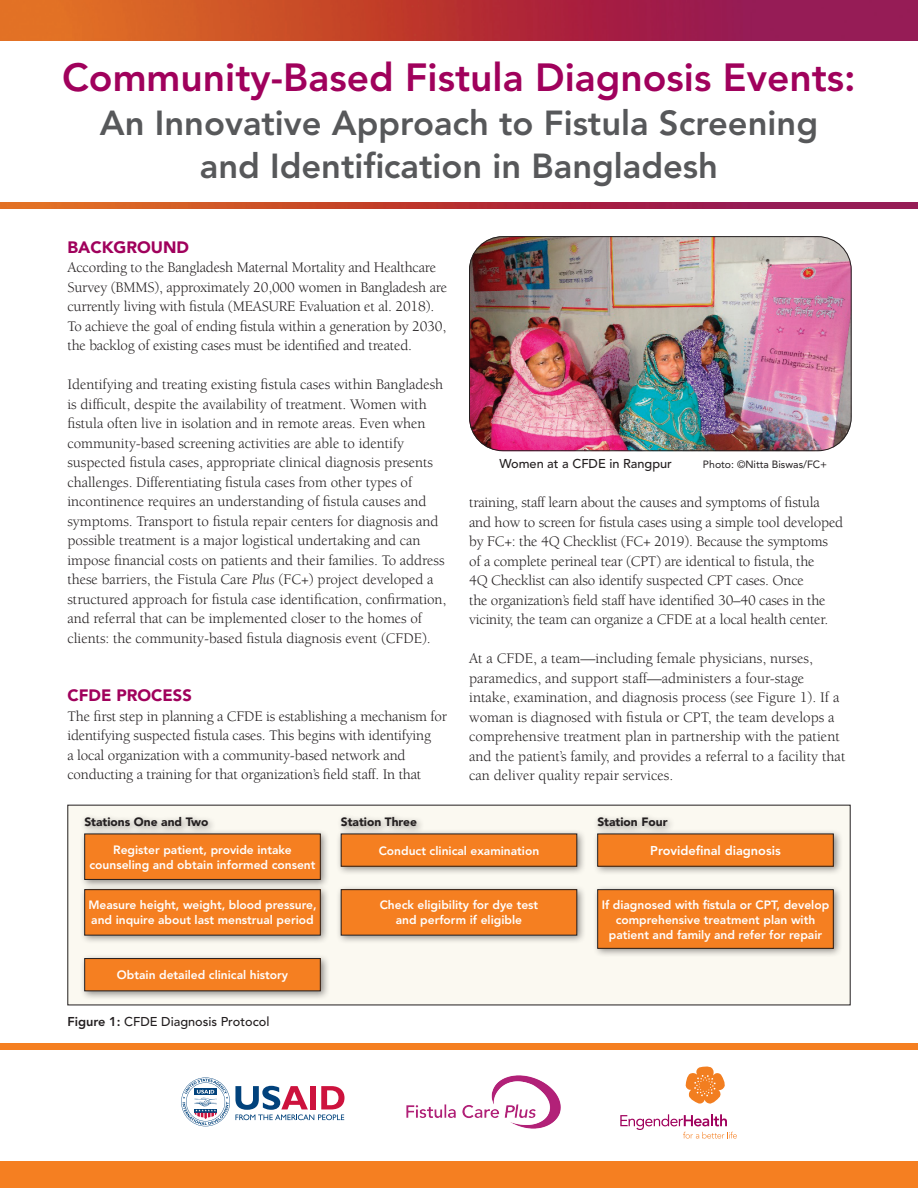
<style>
.page{position:relative;width:918px;height:1188px;background:#fff}
.page>*{position:absolute;margin:0;border:0;box-sizing:border-box;transform-origin:0 0}
.t1{font:800 39px "Avenir LT Std";color:#a0015c}
.t2{font:800 34.5px/43.5px "Avenir LT Std";color:#57585a;text-align:center}
.t3{font:900 16.5px "Avenir";color:#a0015c}
.t4{font:15px/19.5px "Berkeley Std";letter-spacing:-.005em;color:#231f20}
.t5{font:500 12.75px "Avenir LT Std";color:#231f20}
.t6{font:800 12.75px "Avenir LT Std";color:#fff}
.t7{font:800 12px/15px "Avenir LT Std";color:#fff;text-align:center}
.t8{font:900 12px "Avenir LT Std";color:#231f20}
.t9{font:10.5px "Avenir LT Std";color:#231f20}
.s1{font-style:italic}
.s2{font-weight:800}
</style>
<div class="page">
<img style="left:0;top:0;width:918px;height:40px">
<img style="left:0;top:202px;width:918px;height:7px">
<div style="left:0;top:1161px;width:918px;height:27px;background:#f57f21"></div>
<div style="left:0;top:1043px;width:918px;height:7px;background:#f57f21"></div>
<svg style="left:181px;top:1077px;width:164px;height:49px"></svg>
<img style="left:406px;top:1075px;width:155px;height:54px">
<svg style="left:686px;top:1066px;width:39px;height:38px"></svg>
<svg style="left:620px;top:1114px;width:117px;height:25px"></svg>
<img style="left:469px;top:236px;width:381px;height:215px">
<div style="left:469px;top:236px;width:383px;height:215px;border:1px solid #231f20;border-radius:33px"></div>
<div style="left:68px;top:805px;width:782px;height:200px;background:#fbf9f1"></div>
<div style="left:80px;top:813px;width:137px;height:22px;background:#231f20;opacity:.5"></div>
<div style="left:80px;top:953px;width:250px;height:47px;background:#231f20;opacity:.5"></div>
<div style="left:85px;top:959px;width:235px;height:32px;background:#f57f21"></div>
<div style="left:84px;top:958px;width:237px;height:33px;border:1px solid #231f20"></div>
<div style="left:80px;top:829px;width:250px;height:60px;background:#231f20;opacity:.5"></div>
<div style="left:85px;top:834px;width:235px;height:45px;background:#f57f21"></div>
<div style="left:84px;top:834px;width:237px;height:46px;border:1px solid #231f20"></div>
<div style="left:80px;top:885px;width:250px;height:59px;background:#231f20;opacity:.5"></div>
<div style="left:85px;top:890px;width:235px;height:45px;background:#f57f21"></div>
<div style="left:84px;top:889px;width:237px;height:46px;border:1px solid #231f20"></div>
<div style="left:337px;top:813px;width:88px;height:22px;background:#231f20;opacity:.5"></div>
<div style="left:336px;top:829px;width:250px;height:47px;background:#231f20;opacity:.5"></div>
<div style="left:341px;top:834px;width:236px;height:32px;background:#f57f21"></div>
<div style="left:341px;top:834px;width:236px;height:33px;border:1px solid #231f20"></div>
<div style="left:336px;top:885px;width:250px;height:59px;background:#231f20;opacity:.5"></div>
<div style="left:341px;top:890px;width:236px;height:45px;background:#f57f21"></div>
<div style="left:341px;top:889px;width:236px;height:46px;border:1px solid #231f20"></div>
<div style="left:593px;top:813px;width:84px;height:22px;background:#231f20;opacity:.5"></div>
<div style="left:593px;top:829px;width:250px;height:47px;background:#231f20;opacity:.5"></div>
<div style="left:598px;top:834px;width:235px;height:32px;background:#f57f21"></div>
<div style="left:597px;top:834px;width:237px;height:33px;border:1px solid #231f20"></div>
<div style="left:593px;top:885px;width:250px;height:73px;background:#231f20;opacity:.5"></div>
<div style="left:598px;top:890px;width:235px;height:58px;background:#f57f21"></div>
<div style="left:597px;top:889px;width:237px;height:60px;border:1px solid #231f20"></div>
<h1 class="t1" style="left:62px;top:55px;width:795px">Community-Based Fistula Diagnosis Events:</h1>
<h2 class="t2" style="left:100px;top:101px;width:720px">An Innovative Approach to Fistula Screening and Identification in Bangladesh</h2>
<p class="t3" style="left:68px;top:233px;width:123px">BACKGROUND</p>
<p class="t4" style="left:68px;top:258px;width:381px">According to the Bangladesh Maternal Mortality and Healthcare Survey (BMMS), approximately 20,000 women in Bangladesh are currently living with fistula (MEASURE Evaluation et al. 2018).<br>To achieve the goal of ending fistula within a generation by 2030, the backlog of existing cases must be identified and treated.</p>
<p class="t4" style="left:68px;top:375px;width:380px">Identifying and treating existing fistula cases within Bangladesh is difficult, despite the availability of treatment. Women with fistula often live in isolation and in remote areas. Even when community-based screening activities are able to identify suspected fistula cases, appropriate clinical diagnosis presents challenges. Differentiating fistula cases from other types of incontinence requires an understanding of fistula causes and symptoms. Transport to fistula repair centers for diagnosis and possible treatment is a major logistical undertaking and can impose financial costs on patients and their families. To address these barriers, the Fistula Care <span class="s1">Plus</span> (FC+) project developed a structured approach for fistula case identification, confirmation, and referral that can be implemented closer to the homes of clients: the community-based fistula diagnosis event (CFDE).</p>
<p class="t3" style="left:68px;top:681px;width:126px">CFDE PROCESS</p>
<p class="t4" style="left:68px;top:707px;width:381px">The first step in planning a CFDE is establishing a mechanism for identifying suspected fistula cases. This begins with identifying<br>a local organization with a community-based network and conducting a training for that organization’s field staff. In that</p>
<p class="t5" style="left:500px;top:456px;width:174px">Women at a CFDE in Rangpur</p>
<p class="t9" style="left:703px;top:458px;width:126px">Photo: ©Nitta Biswas/FC+</p>
<p class="t4" style="left:469px;top:493px;width:376px">training, staff learn about the causes and symptoms of fistula and how to screen for fistula cases using a simple tool developed by FC+: the 4Q Checklist (FC+ 2019). Because the symptoms of a complete perineal tear (CPT) are identical to fistula, the<br>4Q Checklist can also identify suspected CPT cases. Once<br>the organization’s field staff have identified 30–40 cases in the vicinity, the team can organize a CFDE at a local health center.</p>
<p class="t4" style="left:469px;top:649px;width:378px">At a CFDE, a team—including female physicians, nurses, paramedics, and support staff—administers a four-stage intake, examination, and diagnosis process (see Figure 1). If a woman is diagnosed with fistula or CPT, the team develops a comprehensive treatment plan in partnership with the patient and the patient’s family, and provides a referral to a facility that can deliver quality repair services.</p>
<p class="t8" style="left:84px;top:815px;width:126px">Stations One and Two</p>
<p class="t7" style="left:90px;top:842px;width:227px">Register patient, provide intake counseling and obtain informed consent</p>
<p class="t7" style="left:88px;top:898px;width:230px;text-align:left">Measure height, weight, blood pressure, and inquire about last menstrual period</p>
<p class="t7" style="left:117px;top:968px;width:173px">Obtain detailed clinical history</p>
<p class="t5" style="left:68px;top:1014px;width:203px"><span class="s2">Figure 1:</span> CFDE Diagnosis Protocol</p>
<p class="t8" style="left:341px;top:815px;width:78px">Station Three</p>
<p class="t7" style="left:379px;top:843px;width:162px">Conduct clinical examination</p>
<p class="t7" style="left:380px;top:898px;width:160px">Check eligibility for dye test and perform if eligible</p>
<p class="t8" style="left:597px;top:815px;width:72px">Station Four</p>
<p class="t6" style="left:650px;top:843px;width:132px">Providefinal diagnosis</p>
<p class="t7" style="left:602px;top:897px;width:229px">If diagnosed with fistula or CPT, develop comprehensive treatment plan with patient and family and refer for repair</p>
</div>
